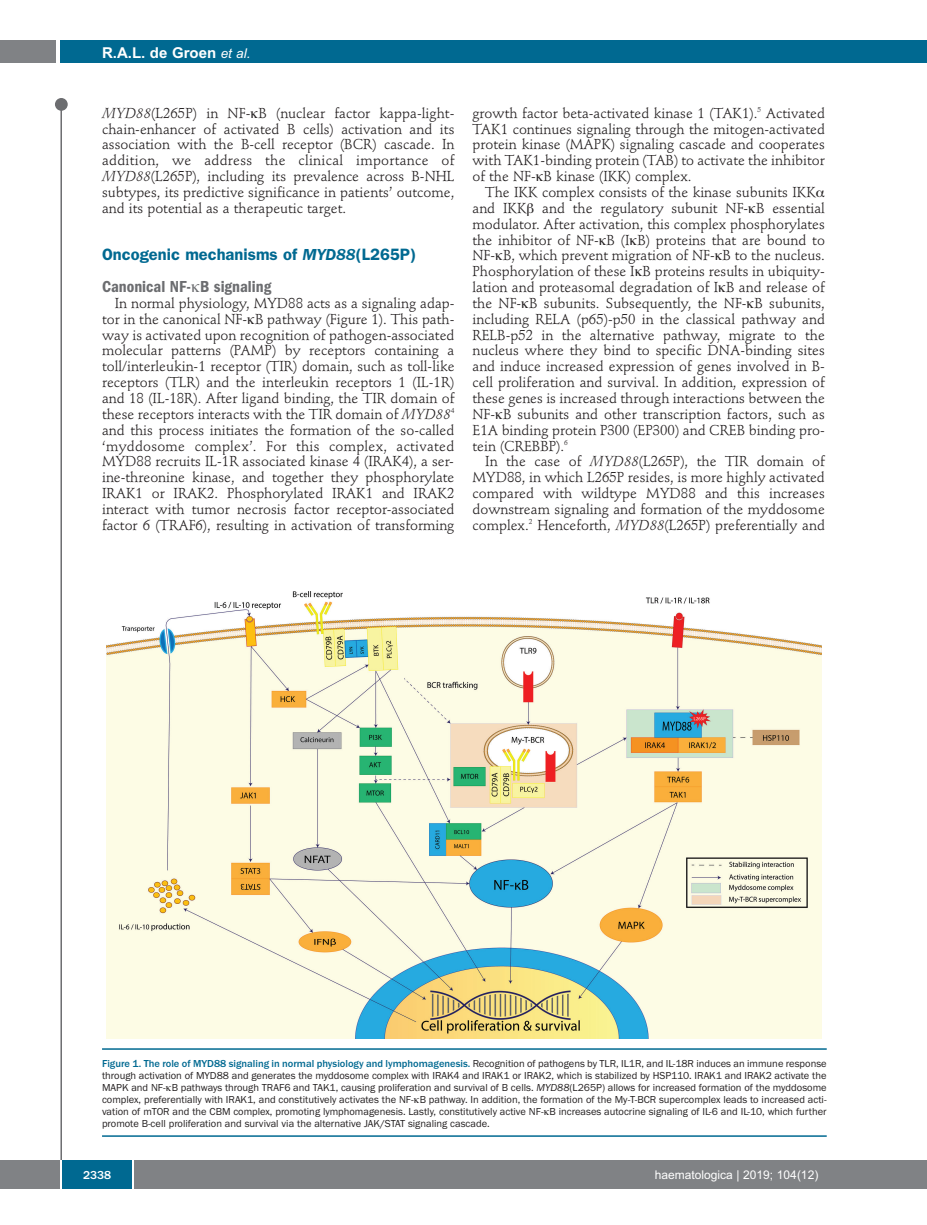
<style>
.page{position:relative;width:927px;height:1225px;background:#fff}
.page>*{position:absolute;margin:0;border:0;box-sizing:border-box;transform-origin:0 0}
.t1{font:600 16.5px/31.7px "Franklin Gothic";color:#006991}
.t2{font:700 15px "Arial";color:#fff}
.t3{font:14.25px/15.9px "Stempel Schneidler";color:#231f20;text-align:justify}
.t4{font:12px "Arial";color:#fff}
.t5{font:500 12px "Franklin Gothic";color:#fff}
.t6{font:10.5px/12px "Franklin Gothic";color:#231f20;text-align:justify}
.s1{font-weight:400;font-style:italic;font-size:13.5px}
.s2{font-style:italic}
.s3{font-stretch:condensed;color:#6c6d70}
.s4{font-weight:500;color:#006991}
</style>
<div class="page">
<div style="left:911px;top:40px;width:16px;height:22px;background:#006991"></div>
<div style="left:910px;top:1160px;width:17px;height:28px;background:#808285"></div>
<div style="left:55px;top:98px;width:13px;height:13px;background:#6c6d70;border-radius:50%"></div>
<hr style="left:60px;top:101px;width:2px;height:1061px;background:#6c6d70">
<div style="left:60px;top:40px;width:852px;height:22px;background:#006991"></div>
<div style="left:0;top:40px;width:56px;height:22px;background:#808285"></div>
<div style="left:0;top:1160px;width:911px;height:28px;background:#808285"></div>
<div style="left:62px;top:1160px;width:71px;height:28px;background:#006991"></div>
<hr style="left:60px;top:1160px;width:2px;height:28px;background:#fff">
<svg style="left:133px;top:1160px;width:1px;height:28px"></svg>
<img style="left:106px;top:591px;width:715px;height:447px">
<hr style="left:102px;top:1048px;width:725px;height:1px;background:#006991">
<hr style="left:102px;top:1135px;width:725px;height:1px;background:#006991">
<p class="t2" style="left:102px;top:44px;width:150px">R.A.L. de Groen <span class="s1">et al.</span></p>
<p class="t3" style="left:102px;top:106px;width:354px"><span class="s2">MYD88</span>(L265P) in NF- B (nuclear factor kappa-light&shy;chain-enhancer of activated B cells) activation and its association with the B-cell receptor (BCR) cascade. In addition, we address the clinical importance of <span class="s2">MYD88</span>(L265P), including its prevalence across B-NHL subtypes, its predictive significance in patients’ outcome, and its potential as a therapeutic target.</p>
<p class="t1" style="left:102px;top:240px;width:316px">Oncogenic mechanisms of <span class="s2">MYD88</span>(L265P)<br><span class="s3">Canonical NF- B signaling</span></p>
<p class="t3" style="left:102px;top:296px;width:354px;text-indent:13px">In normal physiology, MYD88 acts as a signaling adap&shy;tor in the canonical NF- B pathway (Figure 1). This path&shy;way is activated upon recognition of pathogen-associated molecular patterns (PAMP) by receptors containing a toll/interleukin-1 receptor (TIR) domain, such as toll-like receptors (TLR) and the interleukin receptors 1 (IL-1R) and 18 (IL-18R). After ligand binding, the TIR domain of these receptors interacts with the TIR domain of <span class="s2">MYD88</span><sup>4 </sup>and this process initiates the formation of the so-called ‘myddosome complex’. For this complex, activated MYD88 recruits IL-1R associated kinase 4 (IRAK4), a ser&shy;ine-threonine kinase, and together they phosphorylate IRAK1 or IRAK2. Phosphorylated IRAK1 and IRAK2 interact with tumor necrosis factor receptor-associated factor 6 (TRAF6), resulting in activation of transforming</p>
<p class="t3" style="left:472px;top:106px;width:354px">growth factor beta-activated kinase 1 (TAK1).<sup>5</sup> Activated TAK1 continues signaling through the mitogen-activated protein kinase (MAPK) signaling cascade and cooperates with TAK1-binding protein (TAB) to activate the inhibitor of the NF- B kinase (IKK) complex.</p>
<p class="t3" style="left:472px;top:185px;width:354px;text-align:left;text-indent:13px">The IKK complex consists of the kinase subunits IKK and IKK and the regulatory subunit NF- B essential modulator. After activation, this complex phosphorylates the inhibitor of NF- B (I B) proteins that are bound to NF- B, which prevent migration of NF- B to the nucleus.<br>Phosphorylation of these I B proteins results in ubiquity&shy;lation and proteasomal degradation of I B and release of the NF- B subunits. Subsequently, the NF- B subunits, including RELA (p65)-p50 in the classical pathway and RELB-p52 in the alternative pathway, migrate to the nucleus where they bind to specific DNA-binding sites and induce increased expression of genes involved in B&shy;cell proliferation and survival. In addition, expression of these genes is increased through interactions between the NF- B subunits and other transcription factors, such as E1A binding protein P300 (EP300) and CREB binding pro&shy;tein (CREBBP).<sup>6</sup></p>
<p class="t3" style="left:472px;top:455px;width:354px;text-indent:13px">In the case of <span class="s2">MYD88</span>(L265P), the TIR domain of MYD88, in which L265P resides, is more highly activated compared with wildtype MYD88 and this increases downstream signaling and formation of the myddosome complex.<sup>2</sup> Henceforth, <span class="s2">MYD88</span>(L265P) preferentially and</p>
<p class="t6" style="left:102px;top:1057px;width:726px"><span class="s4">Figure 1. The role of MYD88 signaling in normal physiology and lymphomagenesis.</span> Recognition of pathogens by TLR, IL1R, and IL-18R induces an immune response through activation of MYD88 and generates the myddosome complex with IRAK4 and IRAK1 or IRAK2, which is stabilized by HSP110. IRAK1 and IRAK2 activate the MAPK and NF- B pathways through TRAF6 and TAK1, causing proliferation and survival of B cells. <span class="s2">MYD88</span>(L265P) allows for increased formation of the myddosome complex, preferentially with IRAK1, and constitutively activates the NF- B pathway. In addition, the formation of the My-T-BCR supercomplex leads to increased acti&shy;vation of mTOR and the CBM complex, promoting lymphomagenesis. Lastly, constitutively active NF- B increases autocrine signaling of IL-6 and IL-10, which further promote B-cell proliferation and survival via the alternative JAK/STAT signaling cascade.</p>
<p class="t5" style="left:83px;top:1167px;width:30px">2338</p>
<p class="t4" style="left:655px;top:1167px;width:165px">haematologica | 2019; 104(12)</p>
</div>
